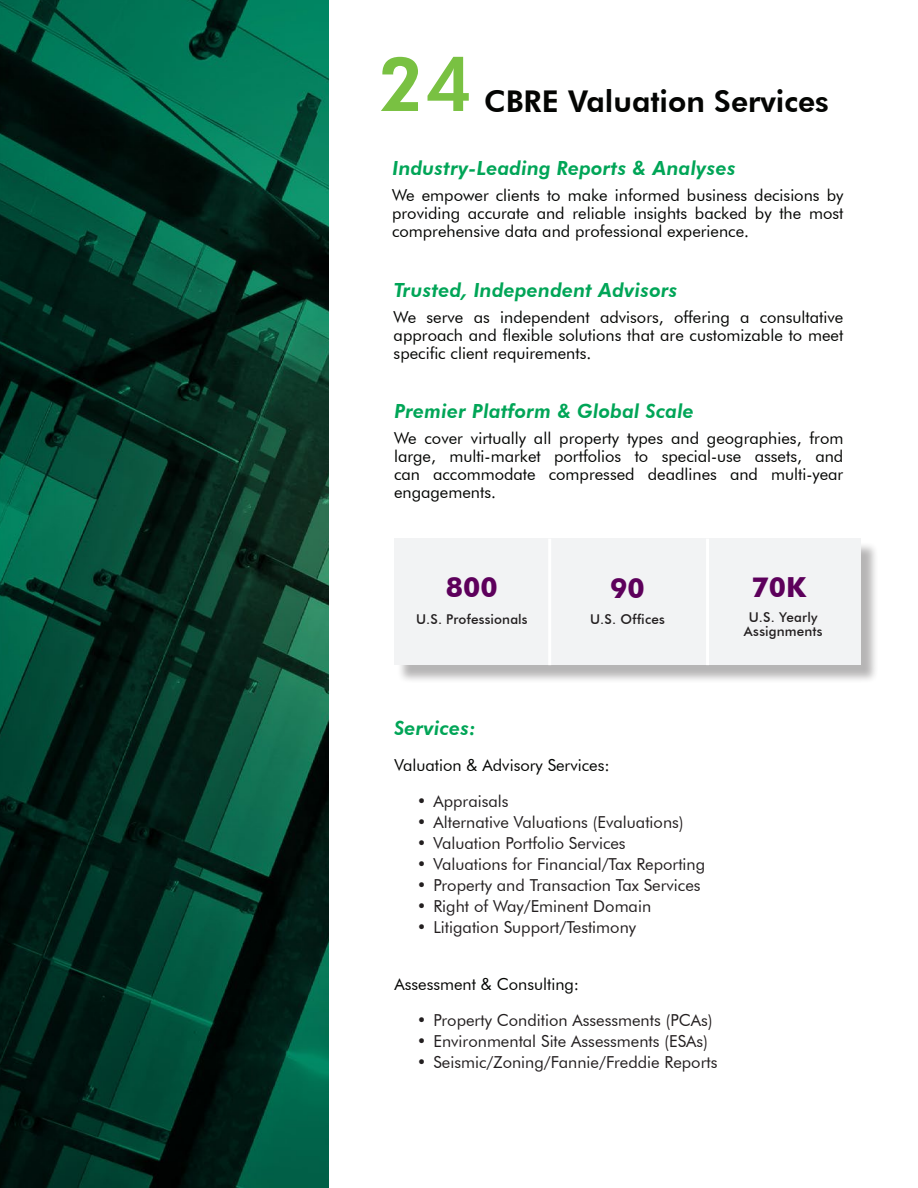
<style>
.page{position:relative;width:918px;height:1188px;background:#fff}
.page>*{position:absolute;margin:0;border:0;box-sizing:border-box;transform-origin:0 0}
.t1{font:800 75px "Futura BT";color:#79c142}
.SHMI_Q3_2020_Title{font:800 30px "Futura BT";color:#040503}
.t2{font:700 27.6px "Futura BT";color:#5d005b}
.SHMI_Q3_2020_Seconda{font:italic 800 19.5px "Futura BT";letter-spacing:.01em;color:#00a557}
.SHMI_Q3_2020_Copy{font:16.5px/18px "Futura BT";color:#040503;text-align:justify}
.t3{font:16.5px "Futura BT";color:#231f20}
.t4{font:500 13.5px/13.5px "Futura BT";letter-spacing:.01em;color:#231f20;text-align:center}
</style>
<div class="page">
<div style="left:397px;top:541px;width:482px;height:142px;background:#231f20;opacity:.33"></div>
<div style="left:394px;top:539px;width:467px;height:126px;background:#f2f3f4"></div>
<hr style="left:548px;top:539px;width:3px;height:126px;background:#fff">
<hr style="left:706px;top:539px;width:3px;height:126px;background:#fff">
<img style="left:0;top:0;width:329px;height:1188px">
<p class="t1" style="left:378px;top:39px;width:95px">24</p>
<p class="SHMI_Q3_2020_Title" style="left:484px;top:83px;width:346px">CBRE Valuation Services</p>
<p class="SHMI_Q3_2020_Seconda" style="left:393px;top:156px;width:345px">Industry-Leading Reports &amp; Analyses</p>
<p class="SHMI_Q3_2020_Copy" style="left:392px;top:186px;width:453px">We empower clients to make informed business decisions by providing accurate and reliable insights backed by the most comprehensive data and professional experience.</p>
<p class="SHMI_Q3_2020_Seconda" style="left:394px;top:278px;width:285px">Trusted, Independent Advisors</p>
<p class="SHMI_Q3_2020_Copy" style="left:394px;top:308px;width:451px">We serve as independent advisors, offering a consultative approach and flexible solutions that are customizable to meet specific client requirements.</p>
<p class="SHMI_Q3_2020_Seconda" style="left:394px;top:399px;width:301px">Premier Platform &amp; Global Scale</p>
<p class="SHMI_Q3_2020_Copy" style="left:394px;top:429px;width:451px">We cover virtually all property types and geographies, from large, multi-market portfolios to special-use assets, and can accommodate compressed deadlines and multi-year engagements.</p>
<p class="t2" style="left:446px;top:570px;width:53px">800</p>
<p class="t4" style="left:416px;top:612px;width:113px">U.S. Professionals</p>
<p class="t2" style="left:610px;top:571px;width:36px">90</p>
<p class="t4" style="left:590px;top:612px;width:76px">U.S. Offices</p>
<p class="t2" style="left:752px;top:570px;width:56px">70K</p>
<p class="t4" style="left:744px;top:611px;width:80px">U.S. Yearly<br>Assignments</p>
<p class="SHMI_Q3_2020_Seconda" style="left:394px;top:717px;width:83px">Services:</p>
<p class="SHMI_Q3_2020_Copy" style="left:394px;top:756px;width:217px">Valuation &amp; Advisory Services:</p>
<p class="t3" style="left:417px;top:791px;width:93px">• Appraisals</p>
<p class="t3" style="left:417px;top:812px;width:268px">• Alternative Valuations (Evaluations)</p>
<p class="t3" style="left:417px;top:833px;width:210px">• Valuation Portfolio Services</p>
<p class="t3" style="left:417px;top:854px;width:290px">• Valuations for Financial/Tax Reporting</p>
<p class="t3" style="left:417px;top:875px;width:285px">• Property and Transaction Tax Services</p>
<p class="t3" style="left:417px;top:896px;width:236px">• Right of Way/Eminent Domain</p>
<p class="t3" style="left:417px;top:917px;width:221px">• Litigation Support/Testimony</p>
<p class="SHMI_Q3_2020_Copy" style="left:394px;top:975px;width:186px">Assessment &amp; Consulting:</p>
<p class="t3" style="left:417px;top:1010px;width:297px">• Property Condition Assessments (PCAs)</p>
<p class="t3" style="left:417px;top:1031px;width:293px">• Environmental Site Assessments (ESAs)</p>
<p class="t3" style="left:417px;top:1052px;width:302px">• Seismic/Zoning/Fannie/Freddie Reports</p>
</div>
